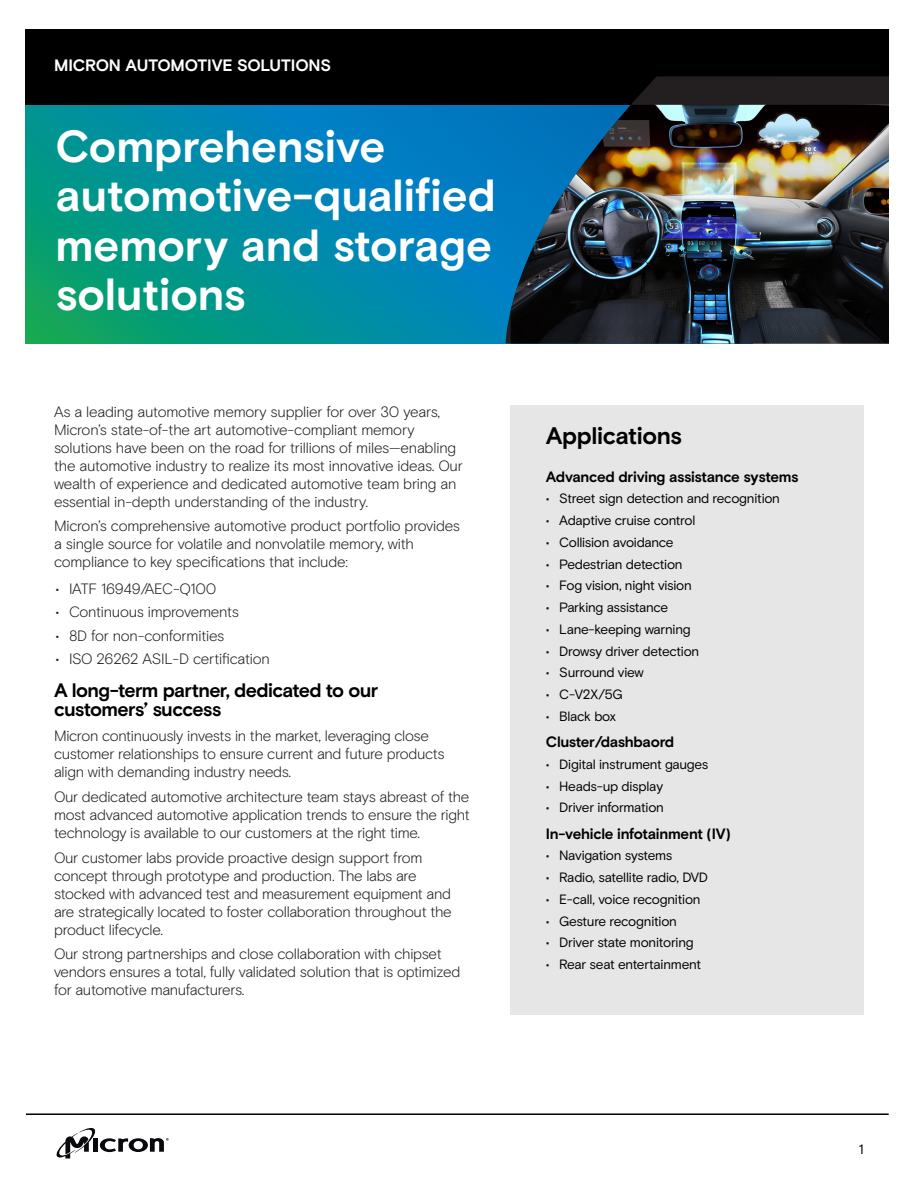
<style>
.page{position:relative;width:918px;height:1188px;background:#fff}
.page>*{position:absolute;margin:0;border:0;box-sizing:border-box;transform-origin:0 0}
.Main_Headline{font:700 45px/49.5px "Micron Basis";letter-spacing:-.005em;color:#fff}
.New_Main_Headline{font:700 24px "Micron Basis";letter-spacing:-.015em;color:#000001}
.Body_Copy{font:700 19.5px/19.5px "Micron Basis";letter-spacing:-.03em;color:#000001}
.t1{font:700 16.5px "Micron Basis";letter-spacing:-.015em;color:#fff}
.t2{font:300 15px/18px "Micron Basis";letter-spacing:-.02em;color:#231f20}
.New_Main_Headline-2{font:700 15px "Micron Basis";letter-spacing:-.02em;color:#000001}
.t3{font:13.5px "Micron Basis";letter-spacing:-.02em;color:#000001}
.s1{color:#231f20}
</style>
<div class="page">
<hr style="left:26px;top:1113px;width:863px;height:2px;background:#000001">
<svg style="left:56px;top:1127px;width:113px;height:32px"></svg>
<svg style="left:25px;top:105px;width:481px;height:239px;background:#018ca2"></svg>
<div style="left:25px;top:29px;width:864px;height:76px;background:#000001"></div>
<svg style="left:506px;top:76px;width:383px;height:268px;fill:#231f20"></svg>
<img style="left:511px;top:105px;width:378px;height:239px">
<div style="left:511px;top:405px;width:353px;height:610px;background:#e6e6e6"></div>
<p class="t1" style="left:54px;top:56px;width:279px">MICRON AUTOMOTIVE SOLUTIONS</p>
<p class="Main_Headline" style="left:56px;top:123px;width:442px">Comprehensive automotive-qualified memory and storage solutions</p>
<p class="t2" style="left:54px;top:403px;width:410px">As a leading automotive memory supplier for over 30 years, Micron’s state-of-the art automotive-compliant memory solutions have been on the road for trillions of miles—enabling the automotive industry to realize its most innovative ideas. Our wealth of experience and dedicated automotive team bring an essential in-depth understanding of the industry.</p>
<p class="t2" style="left:54px;top:517px;width:408px">Micron’s comprehensive automotive product portfolio provides a single source for volatile and nonvolatile memory, with compliance to key specifications that include:</p>
<p class="t2" style="left:56px;top:580px;width:162px">• IATF 16949/AEC-Q100</p>
<p class="t2" style="left:56px;top:603px;width:185px">• Continuous improvements</p>
<p class="t2" style="left:56px;top:626px;width:170px">• 8D for non-conformities</p>
<p class="t2" style="left:56px;top:650px;width:216px">• ISO 26262 ASIL-D certification</p>
<p class="Body_Copy" style="left:54px;top:681px;width:326px">A long-term partner, dedicated to our customers’ success</p>
<p class="t2" style="left:54px;top:727px;width:392px">Micron continuously invests in the market, leveraging close customer relationships to ensure current and future products align with demanding industry needs.</p>
<p class="t2" style="left:54px;top:788px;width:417px;text-align:justify">Our dedicated automotive architecture team stays abreast of the most advanced automotive application trends to ensure the right technology is available to our customers at the right time.</p>
<p class="t2" style="left:54px;top:848px;width:399px">Our customer labs provide proactive design support from concept through prototype and production. The labs are stocked with advanced test and measurement equipment and are strategically located to foster collaboration throughout the product lifecycle.</p>
<p class="t2" style="left:54px;top:945px;width:408px">Our strong partnerships and close collaboration with chipset vendors ensures a total, fully validated solution that is optimized for automotive manufacturers.</p>
<p class="New_Main_Headline" style="left:546px;top:422px;width:138px">Applications</p>
<p class="New_Main_Headline-2" style="left:546px;top:468px;width:254px">Advanced driving assistance systems</p>
<p class="t3" style="left:546px;top:491px;width:236px"><span class="s1">•</span> Street sign detection and recognition</p>
<p class="t3" style="left:546px;top:513px;width:151px"><span class="s1">•</span> Adaptive cruise control</p>
<p class="t3" style="left:546px;top:534px;width:129px"><span class="s1">•</span> Collision avoidance</p>
<p class="t3" style="left:546px;top:556px;width:138px"><span class="s1">•</span> Pedestrian detection</p>
<p class="t3" style="left:546px;top:578px;width:148px"><span class="s1">•</span> Fog vision, night vision</p>
<p class="t3" style="left:546px;top:600px;width:124px"><span class="s1">•</span> Parking assistance</p>
<p class="t3" style="left:546px;top:621px;width:146px"><span class="s1">•</span> Lane-keeping warning</p>
<p class="t3" style="left:546px;top:643px;width:155px"><span class="s1">•</span> Drowsy driver detection</p>
<p class="t3" style="left:546px;top:665px;width:100px"><span class="s1">•</span> Surround view</p>
<p class="t3" style="left:546px;top:687px;width:79px"><span class="s1">•</span> C-V2X/5G</p>
<p class="t3" style="left:546px;top:708px;width:72px"><span class="s1">•</span> Black box</p>
<p class="New_Main_Headline-2" style="left:546px;top:733px;width:130px">Cluster/dashbaord</p>
<p class="t3" style="left:546px;top:756px;width:164px"><span class="s1">•</span> Digital instrument gauges</p>
<p class="t3" style="left:546px;top:778px;width:119px"><span class="s1">•</span> Heads-up display</p>
<p class="t3" style="left:546px;top:800px;width:120px"><span class="s1">•</span> Driver information</p>
<p class="New_Main_Headline-2" style="left:546px;top:825px;width:187px">In-vehicle infotainment (IV)</p>
<p class="t3" style="left:546px;top:848px;width:128px"><span class="s1">•</span> Navigation systems</p>
<p class="t3" style="left:546px;top:870px;width:164px"><span class="s1">•</span> Radio, satellite radio, DVD</p>
<p class="t3" style="left:546px;top:891px;width:156px"><span class="s1">•</span> E-call, voice recognition</p>
<p class="t3" style="left:546px;top:913px;width:133px"><span class="s1">•</span> Gesture recognition</p>
<p class="t3" style="left:546px;top:935px;width:149px"><span class="s1">•</span> Driver state monitoring</p>
<p class="t3" style="left:546px;top:957px;width:157px"><span class="s1">•</span> Rear seat entertainment</p>
<p class="t3" style="left:859px;top:1141px;width:6px">1</p>
</div>
